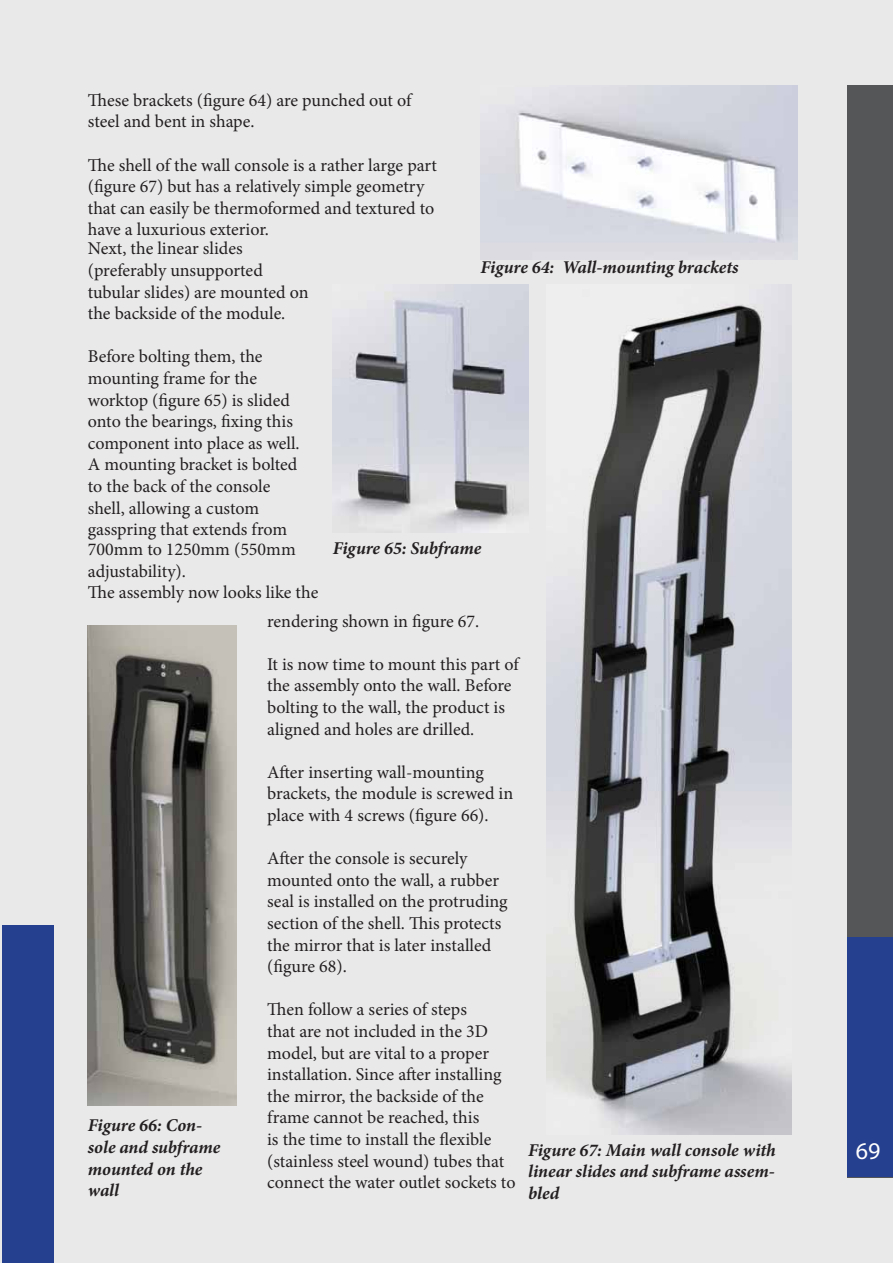
<style>
.page{position:relative;width:893px;height:1263px;background:#e9e9ea}
.page>*{position:absolute;margin:0;border:0;box-sizing:border-box;transform-origin:0 0}
.t1{font:24px "Myriad Pro";color:#fff}
.t2{font:18px/21.6px "Minion Pro";color:#231f20}
.t3{font:italic 700 18px/21.6px "Minion Pro";color:#231f20;text-align:justify}
</style>
<div class="page">
<div style="left:2px;top:926px;width:52px;height:337px;background:#25408e"></div>
<div style="left:847px;top:85px;width:46px;height:1093px;background:#555658"></div>
<div style="left:847px;top:937px;width:46px;height:240px;background:#25408e"></div>
<img style="left:480px;top:85px;width:318px;height:175px">
<img style="left:547px;top:285px;width:244px;height:849px">
<img style="left:333px;top:285px;width:195px;height:248px">
<img style="left:88px;top:625px;width:149px;height:480px">
<p class="t2" style="left:88px;top:91px;width:325px">These brackets (figure 64) are punched out of steel and bent in shape.</p>
<p class="t2" style="left:88px;top:156px;width:351px">The shell of the wall console is a rather large part (figure 67) but has a relatively simple geometry that can easily be thermoformed and textured to have a luxurious exterior.</p>
<p class="t2" style="left:88px;top:239px;width:222px">Next, the linear slides (preferably unsupported tubular slides) are mounted on the backside of the module.</p>
<p class="t2" style="left:88px;top:347px;width:213px">Before bolting them, the mounting frame for the worktop (figure 65) is slided onto the bearings, fixing this component into place as well.<br>A mounting bracket is bolted to the back of the console shell, allowing a custom gasspring that extends from</p>
<p class="t2" style="left:88px;top:540px;width:209px">700mm to 1250mm (550mm</p>
<p class="t3" style="left:333px;top:539px;width:150px">Figure 65: Subframe</p>
<p class="t2" style="left:88px;top:562px;width:232px">adjustability).<br>The assembly now looks like the</p>
<p class="t3" style="left:480px;top:258px;width:259px">Figure 64: Wall-mounting brackets</p>
<p class="t3" style="left:88px;top:1116px;width:134px;text-align:left">Figure 66: Con&shy;sole and subframe mounted on the wall</p>
<p class="t2" style="left:267px;top:611px;width:214px">rendering shown in figure 67.</p>
<p class="t2" style="left:267px;top:655px;width:253px">It is now time to mount this part of the assembly onto the wall. Before bolting to the wall, the product is aligned and holes are drilled.</p>
<p class="t2" style="left:267px;top:763px;width:248px">After inserting wall-mounting brackets, the module is screwed in place with 4 screws (figure 66).</p>
<p class="t2" style="left:267px;top:849px;width:242px">After the console is securely mounted onto the wall, a rubber seal is installed on the protruding section of the shell. This protects the mirror that is later installed (figure 68).</p>
<p class="t2" style="left:267px;top:1000px;width:250px">Then follow a series of steps<br>that are not included in the 3D model, but are vital to a proper installation. Since after installing the mirror, the backside of the frame cannot be reached, this<br>is the time to install the flexible (stainless steel wound) tubes that connect the water outlet sockets to</p>
<p class="t3" style="left:528px;top:1141px;width:249px">Figure 67: Main wall console with linear slides and subframe assem&shy;bled</p>
<h1 class="t1" style="left:856px;top:1142px;width:26px">69</h1>
</div>
